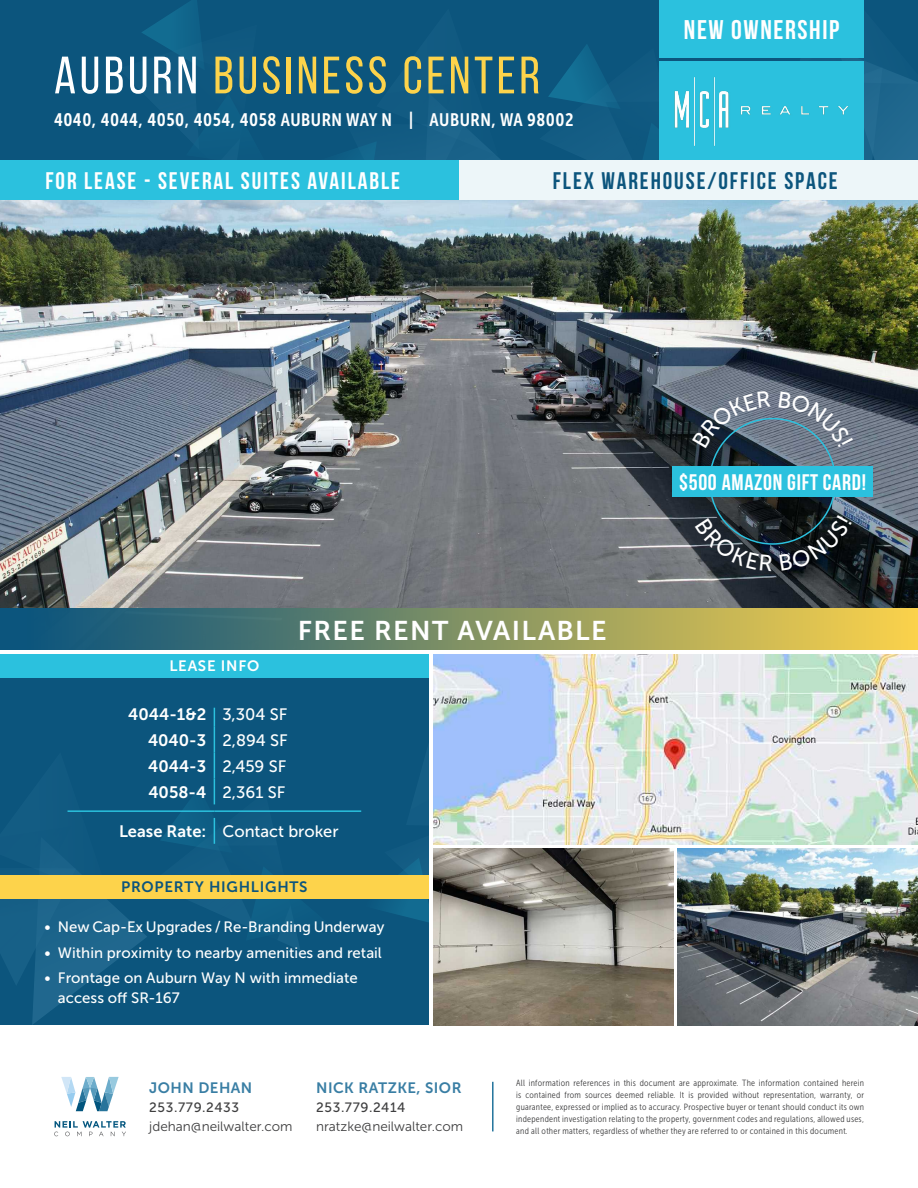
<style>
.page{position:relative;width:918px;height:1188px;background:#fff}
.page>*{position:absolute;margin:0;border:0;box-sizing:border-box;transform-origin:0 0}
.t1{font:52.5px "Bebas Neue";letter-spacing:.07em;color:#fdd34b}
.t2{font:27px "Museo Sans 700";letter-spacing:.05em;color:#fff}
.t3{font:700 27px "Bebas Neue";letter-spacing:.06em;color:#fff}
.t4{font:700 24px "Bebas Neue";letter-spacing:.08em;color:#fff}
.t5{font:700 24px "Bebas Neue";letter-spacing:.08em;color:#0c557d}
.t6{font:700 22.5px "Bebas Neue";letter-spacing:.03em;color:#fff}
.t7{font:18px "Museo Sans Cond 700";letter-spacing:.03em;color:#fff}
.t8{font:16.5px "Museo Sans 500";color:#fff}
.t9{font:16.5px "Museo Sans 700";color:#fff}
.t10{font:15px/19.5px "Museo Sans 500";color:#fff}
.t11{font:15px "Museo Sans 700";letter-spacing:.03em;color:#397ea4}
.t12{font:15px "Museo Sans 700";letter-spacing:.05em;color:#0c557d}
.t13{font:15px "Museo Sans 700";letter-spacing:.05em;color:#fff}
.t14{font:13.5px "Museo Sans 300";color:#3e3e3f}
.t15{font:13.5px "Museo Sans 500";letter-spacing:.05em;color:#3e3e3f}
.t16{font:9px/12px "Museo Sans Cond 300";letter-spacing:.03em;color:#3e3e3f;text-align:justify}
.s1{color:#fff}
</style>
<div class="page">
<svg style="left:0;top:898px;width:429px;height:127px;background:#115980"></svg>
<div style="left:0;top:0;width:918px;height:180px;background:#0c557d"></div>
<svg style="left:142px;top:0;width:776px;height:160px"></svg>
<img style="left:0;top:200px;width:918px;height:408px">
<div style="left:0;top:160px;width:459px;height:40px;background:#2bc1de"></div>
<div style="left:0;top:677px;width:429px;height:198px;background:#0c557d"></div>
<svg style="left:38px;top:708px;width:391px;height:167px"></svg>
<hr style="left:68px;top:810px;width:146px;height:2px;background:#2bc1de">
<hr style="left:214px;top:810px;width:147px;height:2px;background:#2bc1de">
<img style="left:433px;top:654px;width:485px;height:190px">
<img style="left:433px;top:849px;width:240px;height:176px">
<img style="left:678px;top:849px;width:240px;height:176px">
<div style="left:0;top:654px;width:429px;height:23px;background:#2bc1de"></div>
<div style="left:0;top:875px;width:429px;height:23px;background:#fdd34b"></div>
<div style="left:659px;top:0;width:205px;height:57px;background:#2bc1de"></div>
<div style="left:659px;top:62px;width:205px;height:126px;background:#2bc1de"></div>
<img style="left:675px;top:77px;width:173px;height:69px">
<div style="left:459px;top:160px;width:459px;height:40px;background:#edf6f9"></div>
<div style="left:0;top:608px;width:918px;height:42px;background:linear-gradient(to right,#014e80,#fbd24b)"></div>
<hr style="left:492px;top:1082px;width:2px;height:49px;background:#22749c">
<svg style="left:54px;top:1121px;width:72px;height:15px"></svg>
<svg style="left:61px;top:1077px;width:58px;height:34px"></svg>
<div style="left:672px;top:466px;width:201px;height:31px;background:#2bc1de"></div>
<svg style="left:692px;top:391px;width:79px;height:57px;background:#536171"></svg>
<svg style="left:779px;top:391px;width:74px;height:57px;background:#687484"></svg>
<svg style="left:695px;top:518px;width:78px;height:53px;background:#27313a"></svg>
<svg style="left:779px;top:516px;width:73px;height:55px;background:#0f181e"></svg>
<p class="t1" style="left:54px;top:47px;width:488px"><span class="s1">AUBURN</span> BUSINESS CENTER</p>
<p class="t7" style="left:54px;top:109px;width:521px">4040, 4044, 4050, 4054, 4058 AUBURN WAY N | AUBURN, WA 98002</p>
<p class="t3" style="left:684px;top:15px;width:157px">NEW OWNERSHIP</p>
<p class="t4" style="left:45px;top:167px;width:356px">FOR LEASE - SEVERAL SUITES AVAILABLE</p>
<p class="t5" style="left:553px;top:167px;width:286px">FLEX WAREHOUSE/OFFICE SPACE</p>
<p class="t6" style="left:679px;top:470px;width:188px">$500 AMAZON GIFT CARD!</p>
<p class="t13" style="left:169px;top:658px;width:91px">LEASE INFO</p>
<p class="t2" style="left:298px;top:616px;width:311px">FREE RENT AVAILABLE</p>
<p class="t9" style="left:128px;top:705px;width:80px">4044-1&amp;2</p>
<p class="t8" style="left:222px;top:705px;width:66px">3,304 SF</p>
<p class="t9" style="left:148px;top:731px;width:60px">4040-3</p>
<p class="t8" style="left:222px;top:731px;width:67px">2,894 SF</p>
<p class="t9" style="left:148px;top:757px;width:60px">4044-3</p>
<p class="t8" style="left:222px;top:757px;width:65px">2,459 SF</p>
<p class="t9" style="left:148px;top:783px;width:59px">4058-4</p>
<p class="t8" style="left:222px;top:783px;width:64px">2,361 SF</p>
<p class="t9" style="left:119px;top:822px;width:89px">Lease Rate:</p>
<p class="t8" style="left:222px;top:822px;width:118px">Contact broker</p>
<p class="t12" style="left:121px;top:879px;width:188px">PROPERTY HIGHLIGHTS</p>
<p class="t10" style="left:44px;top:917px;width:341px">• New Cap-Ex Upgrades / Re-Branding Underway</p>
<p class="t10" style="left:44px;top:943px;width:339px">• Within proximity to nearby amenities and retail</p>
<p class="t10" style="left:58px;top:968px;width:301px;text-indent:-14px">• Frontage on Auburn Way N with immediate access off SR-167</p>
<p class="t11" style="left:149px;top:1080px;width:105px">JOHN DEHAN</p>
<p class="t15" style="left:149px;top:1100px;width:91px">253.779.2433</p>
<p class="t14" style="left:149px;top:1120px;width:145px">jdehan@neilwalter.com</p>
<p class="t11" style="left:316px;top:1080px;width:147px">NICK RATZKE, SIOR</p>
<p class="t15" style="left:316px;top:1100px;width:91px">253.779.2414</p>
<p class="t14" style="left:316px;top:1120px;width:149px">nratzke@neilwalter.com</p>
<p class="t16" style="left:516px;top:1077px;width:349px">All information references in this document are approximate. The information contained herein is contained from sources deemed reliable. It is provided without representation, warranty, or guarantee, expressed or implied as to accuracy. Prospective buyer or tenant should conduct its own independent investigation relating to the property, government codes and regulations, allowed uses, and all other matters, regardless of whether they are referred to or contained in this document.</p>
</div>
